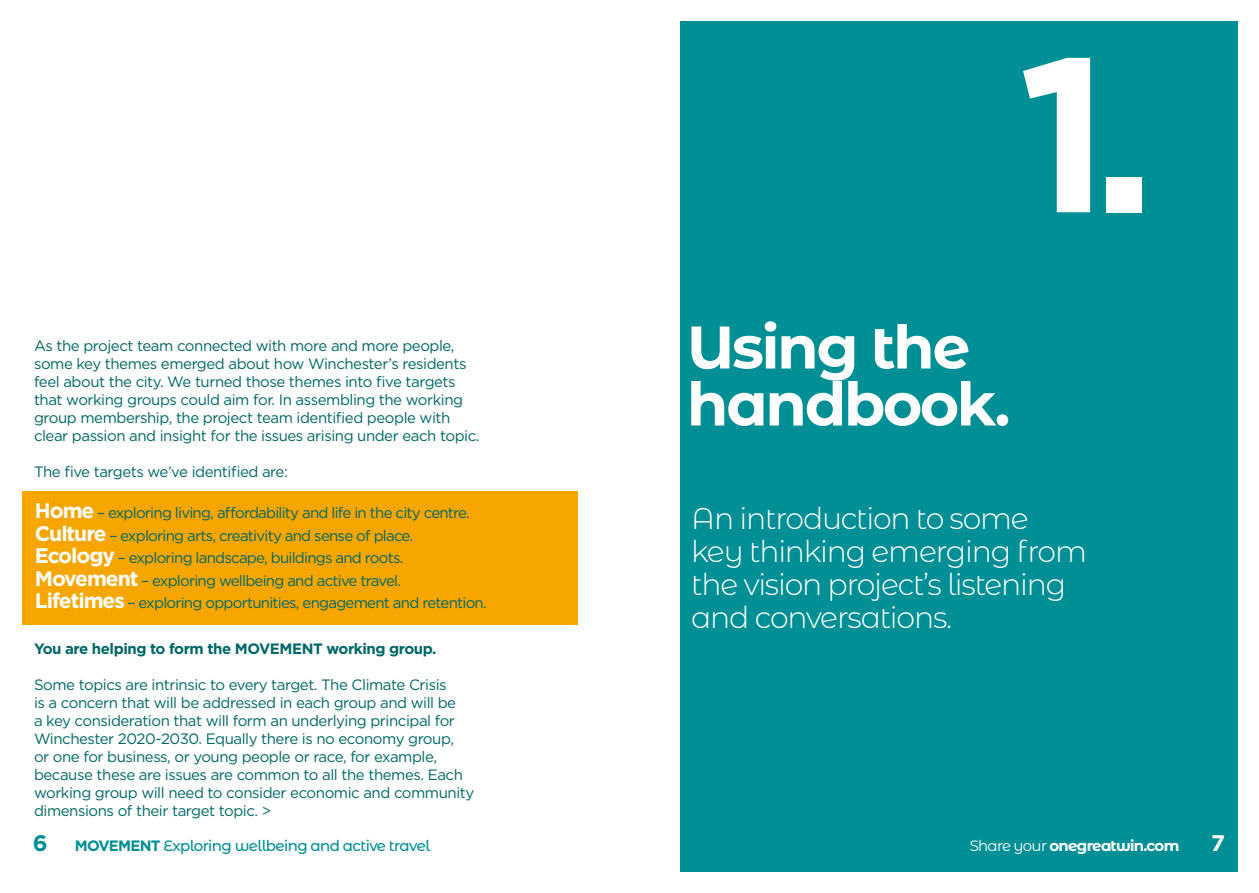
<style>
.page{position:relative;width:1259px;height:893px;background:#fff}
.page>*{position:absolute;margin:0;border:0;box-sizing:border-box;transform-origin:0 0}
.t1{font:700 219px "Gotham";color:#fff}
.t2{font:700 60px/57px "Montserrat Alternates";letter-spacing:-.04em;color:#fff}
.t3{font:300 30px/33px "Montserrat Alternates";letter-spacing:-.04em;color:#fff}
.t4{font:700 22.5px "Gotham";color:#fff}
.t5{font:15px/18px "Gotham";letter-spacing:-.03em;color:#006767}
.t6{font:15px/22.5px "Gotham";letter-spacing:-.05em;color:#006767}
.t7{font:700 15px "Gotham";letter-spacing:-.03em;color:#006767}
.t8{font:500 15px "Montserrat Alternates";letter-spacing:-.04em;color:#008f95}
.t9{font:700 15px "Montserrat Alternates";letter-spacing:-.05em;color:#fff}
.s1{font-weight:700;font-size:21px;color:#fff}
.s2{font-family:"Gotham";font-weight:700;font-size:22.5px}
.s3{font-family:"Gotham";font-weight:700}
.s4{font-weight:400}
</style>
<div class="page">
<div style="left:680px;top:21px;width:557px;height:851px;background:#008f95"></div>
<div style="left:22px;top:491px;width:556px;height:133px;background:#f7a600"></div>
<p class="t5" style="left:34px;top:336px;width:447px">As the project team connected with more and more people, some key themes emerged about how Winchester’s residents feel about the city. We turned those themes into five targets that working groups could aim for. In assembling the working group membership, the project team identified people with clear passion and insight for the issues arising under each topic.</p>
<p class="t5" style="left:34px;top:462px;width:255px">The five targets we’ve identified are:</p>
<p class="t6" style="left:35px;top:501px;width:453px"><span class="s1">Home</span> – exploring living, affordability and life in the city centre.<br><span class="s1">Culture</span> – exploring arts, creativity and sense of place.<br><span class="s1">Ecology</span> – exploring landscape, buildings and roots.<br><span class="s1">Movement</span> – exploring wellbeing and active travel.<br><span class="s1">Lifetimes</span> – exploring opportunities, engagement and retention.</p>
<p class="t7" style="left:34px;top:639px;width:404px">You are helping to form the MOVEMENT working group.</p>
<p class="t5" style="left:34px;top:675px;width:442px">Some topics are intrinsic to every target. The Climate Crisis<br>is a concern that will be addressed in each group and will be<br>a key consideration that will form an underlying principal for Winchester 2020-2030. Equally there is no economy group,<br>or one for business, or young people or race, for example, because these are issues are common to all the themes. Each working group will need to consider economic and community dimensions of their target topic. &gt;</p>
<h1 class="t1" style="left:1017px;top:-10px;width:139px">1.</h1>
<h2 class="t2" style="left:687px;top:316px;width:325px">Using the handbook.</h2>
<h3 class="t3" style="left:691px;top:501px;width:397px">An introduction to some key thinking emerging from the vision project’s listening and conversations.</h3>
<p class="t8" style="left:33px;top:836px;width:399px"><span class="s2">6</span> <span class="s3">MOVEMENT</span> Exploring wellbeing and active travel</p>
<p class="t9" style="left:969px;top:835px;width:211px"><span class="s4">Share your</span> onegreatwin.com</p>
<h3 class="t4" style="left:1211px;top:829px;width:15px">7</h3>
</div>
